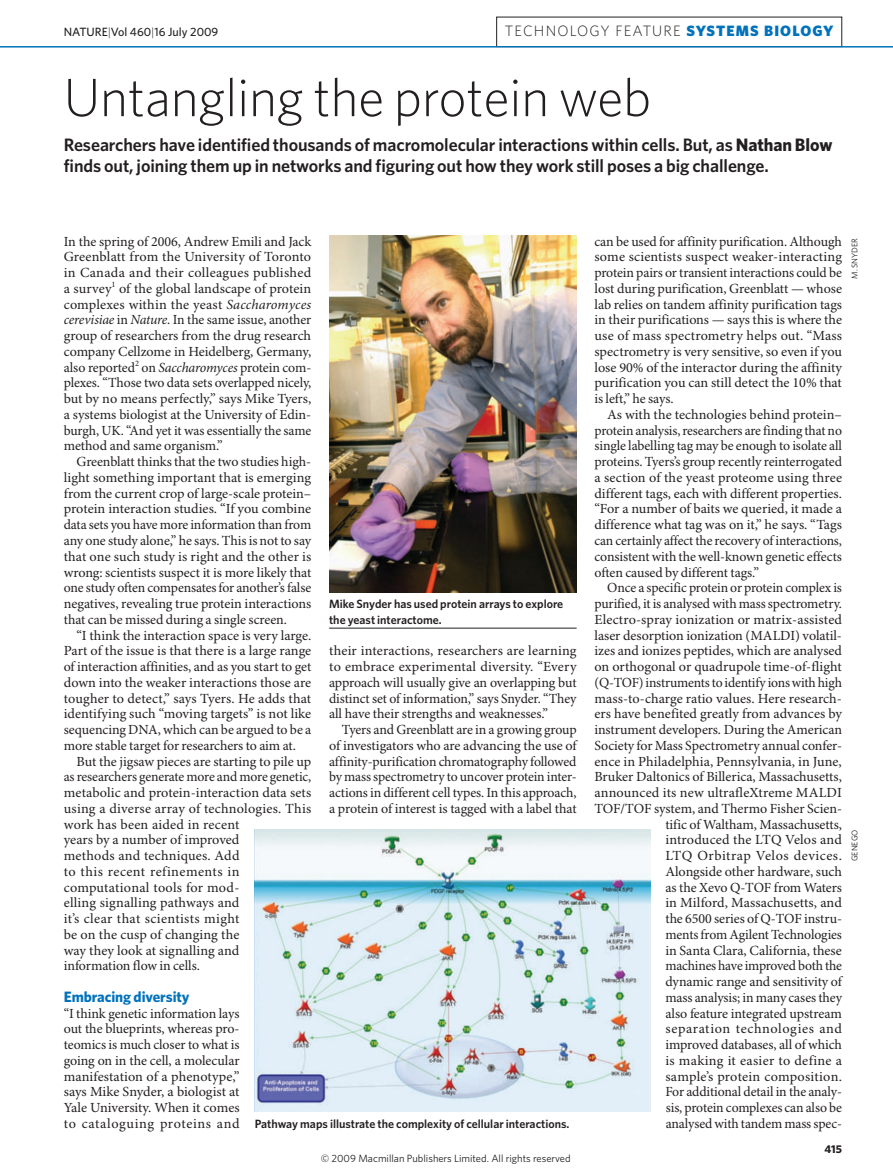
<style>
.page{position:relative;width:893px;height:1174px;background:#fff}
.page>*{position:absolute;margin:0;border:0;box-sizing:border-box;transform-origin:0 0}
.t1{font:300 54px "Whitney";letter-spacing:-.005em;color:#231f20}
.t2{font:600 18px/21.8px "Whitney";letter-spacing:-.005em;color:#231f20}
.t3{font:300 15px "Whitney";letter-spacing:.075em;color:#231f20}
.t4{font:700 15px "Whitney";letter-spacing:-.005em;color:#0072bc}
.t5{font:13.95px/15.8px "Minion Pro";letter-spacing:-.005em;color:#231f20;text-align:justify}
.t6{font:600 12px/15.8px "Whitney";color:#231f20}
.t7{font:500 12px "Whitney";color:#231f20}
.t8{font:700 11.25px "Whitney";color:#231f20}
.t9{font:10.5px "Whitney";color:#231f20}
.t10{font:8.25px "Whitney";color:#231f20}
.s1{font-weight:300}
.s2{font-weight:900;color:#0072bc}
.s3{font-weight:700}
.s4{font-style:italic}
</style>
<div class="page">
<img style="left:254px;top:829px;width:396px;height:282px">
<img style="left:329px;top:235px;width:248px;height:357px">
<hr style="left:329px;top:628px;width:248px;height:1px;background:#231f20">
<hr style="left:0;top:46px;width:893px;height:2px;background:#0072bc">
<p class="t7" style="left:64px;top:28px;width:156px">NATURE<span class="s1">|</span>Vol 460<span class="s1">|</span>16 July 2009</p>
<p class="t3" style="left:505px;top:25px;width:330px">TECHNOLOGY FEATURE <span class="s2">SYSTEMS BIOLOGY</span></p>
<h1 class="t1" style="left:64px;top:77px;width:589px">Untangling the protein web</h1>
<p class="t2" style="left:64px;top:135px;width:770px">Researchers have identified thousands of macromolecular interactions within cells. But, as <span class="s3">Nathan Blow </span>finds out, joining them up in networks and figuring out how they work still poses a big challenge.</p>
<p class="t5" style="left:64px;top:234px;width:249px">In the spring of 2006, Andrew Emili and Jack Greenblatt from the University of Toronto in Canada and their colleagues published a survey<sup>1</sup> of the global landscape of protein complexes within the yeast <span class="s4">Saccharomyces cerevisiae</span> in <span class="s4">Nature</span>. In the same issue, another group of researchers from the drug research company Cellzome in Heidelberg, Germany, also reported<sup>2</sup> on <span class="s4">Saccharomyces</span> protein com&shy;plexes. “Those two data sets overlapped nicely, but by no means perfectly,” says Mike Tyers, a systems biologist at the University of Edin&shy;burgh, UK. “And yet it was essentially the same method and same organism.”</p>
<p class="t5" style="left:64px;top:455px;width:249px;text-indent:13px">Greenblatt thinks that the two studies high&shy;light something important that is emerging from the current crop of large-scale protein– protein interaction studies. “If you combine data sets you have more information than from any one study alone,” he says. This is not to say that one such study is right and the other is wrong: scientists suspect it is more likely that one study often compensates for another’s false negatives, revealing true protein interactions that can be missed during a single screen.</p>
<p class="t5" style="left:64px;top:628px;width:249px;text-indent:13px">“I think the interaction space is very large.<br>Part of the issue is that there is a large range of interaction affinities, and as you start to get down into the weaker interactions those are tougher to detect,” says Tyers. He adds that identifying such “moving targets” is not like sequencing DNA, which can be argued to be a more stable target for researchers to aim at.</p>
<p class="t5" style="left:64px;top:754px;width:249px;text-align:left;text-indent:13px">But the jigsaw pieces are starting to pile up as researchers generate more and more genetic, metabolic and protein-interaction data sets using a diverse array of technologies. This work has been aided in recent<br>years by a number of improved<br>methods and techniques. Add<br>to this recent refinements in computational tools for mod-<br>elling signalling pathways and<br>it’s clear that scientists might<br>be on the cusp of changing the<br>way they look at signalling and<br>information flow in cells.</p>
<p class="t4" style="left:64px;top:990px;width:127px">Embracing diversity</p>
<p class="t5" style="left:64px;top:1006px;width:177px">“I think genetic information lays out the blueprints, whereas pro&shy;teomics is much closer to what is going on in the cell, a molecular manifestation of a phenotype,” says Mike Snyder, a biologist at Yale University. When it comes to cataloguing proteins and</p>
<p class="t6" style="left:329px;top:597px;width:236px">Mike Snyder has used protein arrays to explore the yeast interactome.</p>
<p class="t5" style="left:329px;top:644px;width:249px">their interactions, researchers are learning to embrace experimental diversity. “Every approach will usually give an overlapping but distinct set of information,” says Snyder. “They all have their strengths and weaknesses.”</p>
<p class="t5" style="left:329px;top:723px;width:249px;text-indent:13px">Tyers and Greenblatt are in a growing group of investigators who are advancing the use of affinity-purification chromatography followed by mass spectrometry to uncover protein inter&shy;actions in different cell types. In this approach, a protein of interest is tagged with a label that</p>
<p class="t6" style="left:255px;top:1116px;width:316px">Pathway maps illustrate the complexity of cellular interactions.</p>
<p class="t9" style="left:321px;top:1152px;width:251px">© 2009 Macmillan Publishers Limited. All rights reserved</p>
<p class="t5" style="left:594px;top:234px;width:249px">can be used for affinity purification. Although some scientists suspect weaker-interacting protein pairs or transient interactions could be lost during purification, Greenblatt — whose lab relies on tandem affinity purification tags in their purifications — says this is where the use of mass spectrometry helps out. “Mass spectrometry is very sensitive, so even if you lose 90% of the interactor during the affinity purification you can still detect the 10% that is left,” he says.</p>
<p class="t5" style="left:594px;top:408px;width:249px;text-indent:13px">As with the technologies behind protein– protein analysis, researchers are finding that no single labelling tag may be enough to isolate all proteins. Tyers’s group recently reinterrogated a section of the yeast proteome using three different tags, each with different properties. “For a number of baits we queried, it made a difference what tag was on it,” he says. “Tags can certainly affect the recovery of interactions, consistent with the well-known genetic effects often caused by different tags.”</p>
<p class="t5" style="left:594px;top:581px;width:249px;text-align:right">Once a specific protein or protein complex is purified, it is analysed with mass spectrometry.<br>Electro-spray ionization or matrix-assisted laser desorption ionization (MALDI) volatil&shy;izes and ionizes peptides, which are analysed on orthogonal or quadrupole time-of-flight (Q-TOF) instruments to identify ions with high mass-to-charge ratio values. Here research&shy;ers have benefited greatly from advances by instrument developers. During the American Society for Mass Spectrometry annual confer&shy;ence in Philadelphia, Penn sylvania, in June, Bruker Daltonics of Billerica, Massachusetts, announced its new ultrafleXtreme MALDI TOF/TOF system, and Thermo Fisher Scien&shy;tific of Waltham, Massachusetts,<br>introduced the LTQ Velos and<br>LTQ Orbitrap Velos devices.<br>Alongside other hardware, such<br>as the Xevo Q-TOF from Waters<br>in Milford, Massachusetts, and<br>the 6500 series of Q-TOF instru-<br>ments from Agilent Technologies<br>in Santa Clara, California, these<br>machines have improved both the<br>dynamic range and sensitivity of<br>mass analysis; in many cases they<br>also feature integrated upstream<br>separation technologies and<br>improved databases, all of which<br>is making it easier to define a<br>sample’s protein composition.<br>For additional detail in the analy-<br>sis, protein complexes can also be<br>analysed with tandem mass spec-</p>
<p class="t8" style="left:824px;top:1144px;width:19px">415</p>
<p class="t10" style="left:852px;top:279px;width:42px;rotate:-90deg">M. SNYDER</p>
<p class="t10" style="left:852px;top:861px;width:33px;rotate:-90deg">GENEGO</p>
</div>
